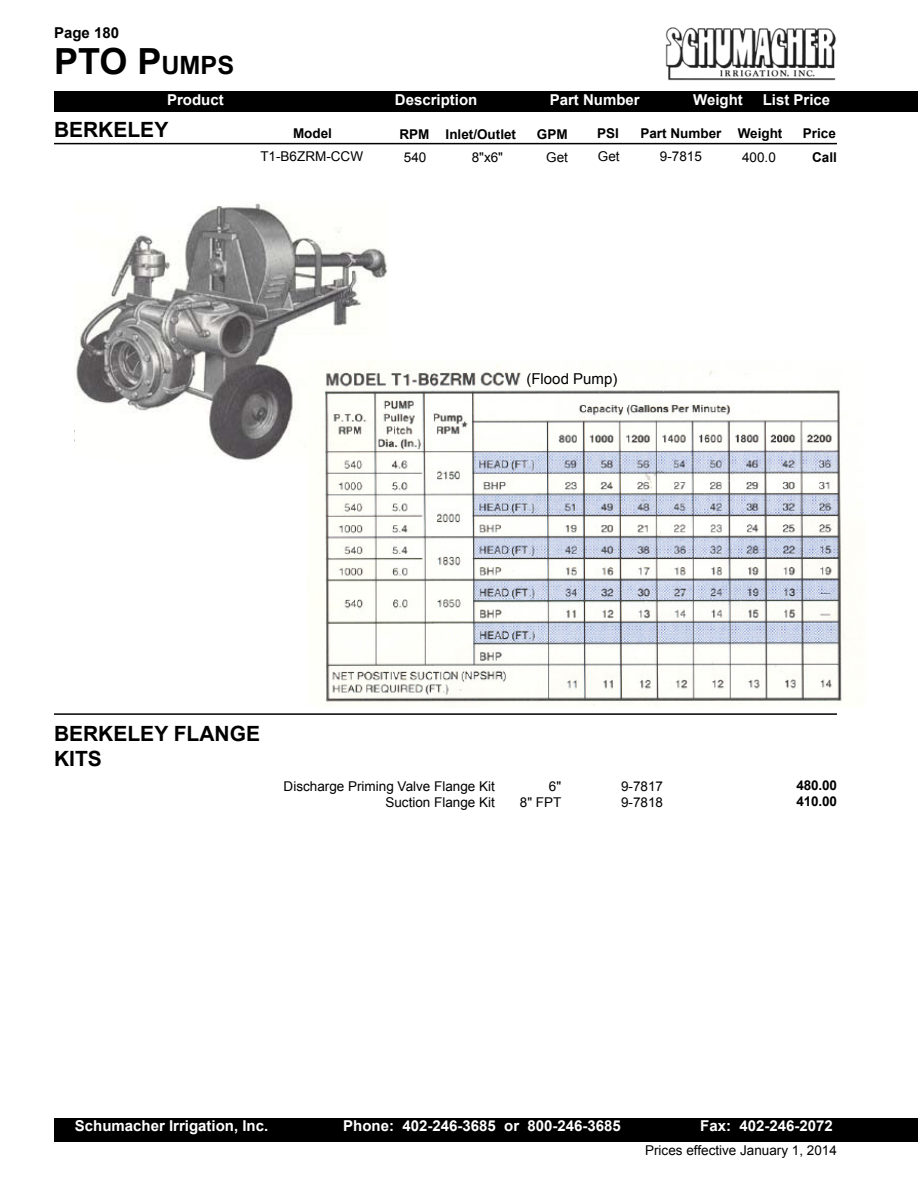
<style>
.page{position:relative;width:918px;height:1188px;background:#fff}
.page>*{position:absolute;margin:0;border:0;box-sizing:border-box;transform-origin:0 0}
.t1{font:700 36px "Arial";color:#000}
.t2{font:700 21px "Arial";color:#000}
.t3{font:700 15px "Arial";color:#fff}
.t4{font:15px "Arial";color:#000}
.t5{font:700 15px "Arial";color:#000}
.t6{font:13.5px/16.2px "Arial";color:#000;text-align:right}
.t7{font:700 13.5px/16.2px "Arial";color:#000}
.s1{font-size:25.2px}
</style>
<div class="page">
<div style="left:54px;top:91px;width:864px;height:20px;background:#000"></div>
<img style="left:665px;top:27px;width:172px;height:54px">
<div style="left:54px;top:1118px;width:864px;height:23px;background:#000"></div>
<hr style="left:54px;top:143px;width:783px;height:1px;background:#000">
<img style="left:75px;top:203px;width:313px;height:259px">
<div style="left:288px;top:335px;width:106px;height:28px;background:#fffffd"></div>
<div style="left:75px;top:414px;width:131px;height:41px;background:#fffffd"></div>
<img style="left:307px;top:363px;width:538px;height:343px">
<hr style="left:54px;top:713px;width:783px;height:2px;background:#000">
<p class="t5" style="left:54px;top:23px;width:67px">Page 180</p>
<h1 class="t1" style="left:54px;top:37px;width:182px">PTO P<span class="s1">umps</span></h1>
<p class="t3" style="left:167px;top:90px;width:58px">Product</p>
<h2 class="t2" style="left:54px;top:115px;width:74px">Berkele</h2>
<h2 class="t2" style="left:154px;top:115px;width:16px">y</h2>
<p class="t3" style="left:395px;top:90px;width:84px">Description</p>
<p class="t3" style="left:550px;top:90px;width:92px">Part Number</p>
<p class="t3" style="left:693px;top:90px;width:51px">Weight</p>
<p class="t3" style="left:763px;top:90px;width:69px">List Price</p>
<p class="t7" style="left:293px;top:126px;width:41px">Model</p>
<p class="t7" style="left:399px;top:126px;width:118px">RPM Inlet/Outlet</p>
<p class="t7" style="left:537px;top:126px;width:32px">GPM</p>
<p class="t7" style="left:597px;top:126px;width:23px">PSI</p>
<p class="t7" style="left:640px;top:126px;width:144px">Part Number Weight</p>
<p class="t7" style="left:803px;top:126px;width:35px">Price</p>
<p class="t6" style="left:260px;top:149px;width:104px">T1-B6ZRM-CCW</p>
<p class="t6" style="left:404px;top:149px;width:24px">540</p>
<p class="t6" style="left:472px;top:149px;width:33px">8"x6"</p>
<p class="t6" style="left:546px;top:149px;width:23px">Get</p>
<p class="t6" style="left:598px;top:149px;width:23px">Get</p>
<p class="t6" style="left:660px;top:149px;width:44px">9-7815</p>
<p class="t6" style="left:742px;top:149px;width:35px">400.0</p>
<p class="t7" style="left:812px;top:149px;width:26px">Call</p>
<p class="t4" style="left:526px;top:369px;width:92px">(Flood Pump)</p>
<h2 class="t2" style="left:54px;top:720px;width:74px">Berkele</h2>
<h2 class="t2" style="left:154px;top:720px;width:48px">y Flange</h2>
<h2 class="t2" style="left:54px;top:745px;width:13px">Kits</h2>
<p class="t6" style="left:284px;top:778px;width:213px">Discharge Priming Valve Flange Kit<br>Suction Flange Kit</p>
<p class="t7" style="left:796px;top:778px;width:42px">480.00<br>410.00</p>
<p class="t6" style="left:520px;top:778px;width:43px">6"<br>8" FPT</p>
<p class="t6" style="left:621px;top:778px;width:44px;text-align:left">9-7817<br>9-7818</p>
<p class="t3" style="left:75px;top:1116px;width:195px">Schumacher Irrigation, Inc.</p>
<p class="t3" style="left:343px;top:1116px;width:279px">Phone: 402-246-3685 or 800-246-3685</p>
<p class="t3" style="left:700px;top:1116px;width:134px">Fax: 402-246-2072</p>
<p class="t6" style="left:645px;top:1142px;width:193px">Prices effective January 1, 2014</p>
</div>
